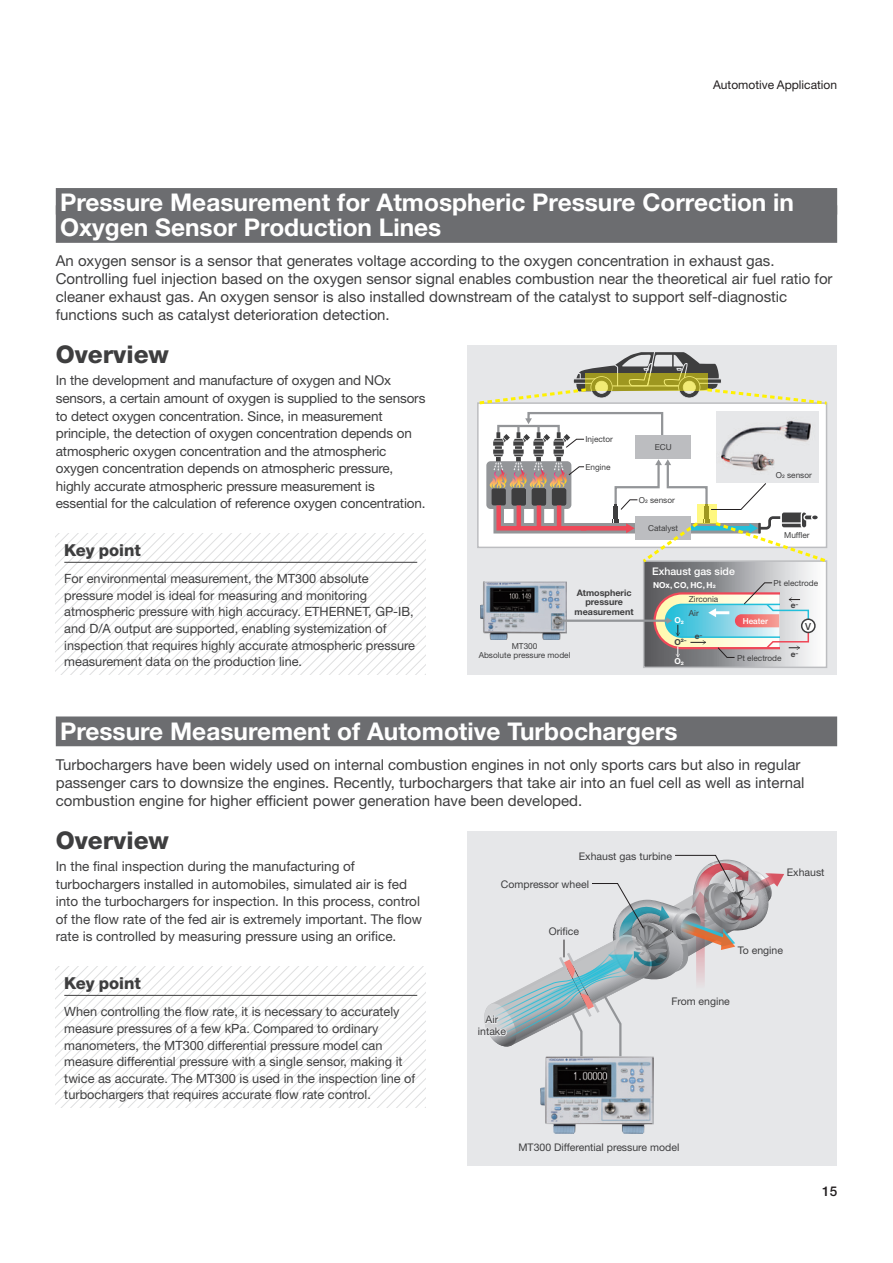
<style>
.page{position:relative;width:893px;height:1263px;background:#fff}
.page>*{position:absolute;margin:0;border:0;box-sizing:border-box;transform-origin:0 0}
.t1{font:700 24.45px/24.8px "Helvetica Neue LT Std";color:#fff}
.t2{font:800 24.45px "Helvetica Neue LT Std";color:#3e3e3f}
.t3{font:800 16.5px "Helvetica Neue LT Std";color:#3e3e3f}
.t4{font:15px/18px "Helvetica Neue LT Std";color:#3e3e3f}
.t5{font:13.5px/17.5px "Helvetica Neue LT Std";letter-spacing:-.01em;color:#3e3e3f}
.t6{font:500 13.5px "Helvetica Neue LT Std";color:#231f20}
.t7{font:12.75px/16.6px "Helvetica Neue LT Std";color:#3e3e3f}
.t8{font:12px "Helvetica Neue LT Std";color:#231f20}
.t9{font:10.5px/12px "Helvetica Neue LT Std";color:#3e3e3f;text-align:center}
.t10{font:500 10.5px "Helvetica Neue LT Std";color:#fff}
.t11{font:500 9.75px "Helvetica Neue LT Std";color:#3e3e3f}
.t12{font:700 9px/9.8px "Helvetica Neue LT Std";color:#3e3e3f;text-align:center}
.t13{font:8.25px/9px "Helvetica Neue LT Std";color:#3e3e3f;text-align:center}
.t14{font:700 8.25px "Helvetica Neue LT Std";color:#fff}
.t15{font:500 8.25px "Helvetica Neue LT Std";color:#fff}
.t16{font:700 8.25px "Helvetica Neue LT Std";color:#3e3e3f}
.t17{font:800 4.8px "Helvetica Neue LT Std";color:#3e3e3f}
.s1{font-weight:500;font-size:4.8px}
.s2{font-weight:800;font-size:4.8px}
.s3{font-weight:700;font-size:8.25px}
</style>
<div class="page">
<svg style="left:56px;top:967px;width:370px;height:141px"></svg>
<hr style="left:64px;top:995px;width:353px;height:1px;background:#3e3e3f">
<div style="left:56px;top:716px;width:781px;height:30px;background:#6c6d70"></div>
<svg style="left:56px;top:534px;width:370px;height:141px"></svg>
<hr style="left:64px;top:562px;width:353px;height:1px;background:#3e3e3f">
<div style="left:56px;top:188px;width:781px;height:27px;background:#6c6d70"></div>
<div style="left:56px;top:205px;width:781px;height:38px;background:#6c6d70"></div>
<div style="left:467px;top:345px;width:370px;height:330px;background:#e6e7e9"></div>
<div style="left:644px;top:561px;width:182px;height:106px;background:linear-gradient(to right,#4a4b4e,#fdfeff)"></div>
<div style="left:643px;top:560px;width:184px;height:108px;border:2px solid #bcbdc0"></div>
<img style="left:481px;top:581px;width:85px;height:58px">
<hr style="left:557px;top:620px;width:110px;height:2px;background:#939598">
<svg style="left:555px;top:618px;width:5px;height:5px"></svg>
<svg style="left:477px;top:352px;width:351px;height:213px"></svg>
<div style="left:802px;top:619px;width:13px;height:13px;background:#fff;border-radius:50%"></div>
<div style="left:801px;top:618px;width:15px;height:15px;border:2px solid #3e3e3f;border-radius:50%"></div>
<svg style="left:652px;top:582px;width:158px;height:76px"></svg>
<div style="left:467px;top:831px;width:370px;height:335px;background:#e6e7e9"></div>
<img style="left:545px;top:1111px;width:108px;height:22px">
<svg style="left:484px;top:855px;width:300px;height:256px"></svg>
<p class="t8" style="left:713px;top:78px;width:126px">Automotive Application</p>
<h1 class="t1" style="left:60px;top:190px;width:735px">Pressure Measurement for Atmospheric Pressure Correction in<br>Oxygen Sensor Production Lines</h1>
<p class="t4" style="left:56px;top:251px;width:778px">An oxygen sensor is a sensor that generates voltage according to the oxygen concentration in exhaust gas.<br>Controlling fuel injection based on the oxygen sensor signal enables combustion near the theoretical air fuel ratio for cleaner exhaust gas. An oxygen sensor is also installed downstream of the catalyst to support self-diagnostic functions such as catalyst deterioration detection.</p>
<h1 class="t2" style="left:56px;top:340px;width:115px">Overview</h1>
<p class="t5" style="left:56px;top:372px;width:371px">In the development and manufacture of oxygen and NOx sensors, a certain amount of oxygen is supplied to the sensors to detect oxygen concentration. Since, in measurement principle, the detection of oxygen concentration depends on atmospheric oxygen concentration and the atmospheric oxygen concentration depends on atmospheric pressure, highly accurate atmospheric pressure measurement is essential for the calculation of reference oxygen concentration.</p>
<p class="t13" style="left:585px;top:434px;width:29px">Injector</p>
<p class="t13" style="left:655px;top:442px;width:18px">ECU</p>
<p class="t13" style="left:585px;top:463px;width:27px">Engine</p>
<p class="t13" style="left:776px;top:471px;width:37px">O<span class="s1">2</span> sensor</p>
<p class="t13" style="left:639px;top:495px;width:37px">O<span class="s1">2</span> sensor</p>
<p class="t3" style="left:64px;top:540px;width:78px">Key point</p>
<p class="t7" style="left:64px;top:570px;width:352px">For environmental measurement, the MT300 absolute pressure model is ideal for measuring and monitoring atmospheric pressure with high accuracy. ETHERNET, GP-IB, and D/A output are supported, enabling systemization of inspection that requires highly accurate atmospheric pressure measurement data on the production line.</p>
<p class="t12" style="left:575px;top:587px;width:60px">Atmospheric pressure measurement</p>
<p class="t13" style="left:479px;top:642px;width:93px">MT300<br>Absolute pressure model</p>
<p class="t13" style="left:648px;top:523px;width:32px">Catalyst</p>
<p class="t13" style="left:784px;top:530px;width:27px">Muffler</p>
<p class="t10" style="left:652px;top:565px;width:84px">Exhaust gas side</p>
<p class="t14" style="left:653px;top:579px;width:64px">NOx, CO, HC, H<span class="s2">2</span></p>
<p class="t14" style="left:674px;top:615px;width:11px">O<span class="s2">2</span></p>
<p class="t14" style="left:674px;top:656px;width:11px">O<span class="s2">2</span></p>
<p class="t13" style="left:774px;top:578px;width:46px">Pt electrode</p>
<p class="t13" style="left:689px;top:592px;width:31px;line-height:13.4px;text-align:left">Zirconia<br>Air</p>
<p class="t16" style="left:791px;top:600px;width:9px">e<sup>−</sup></p>
<p class="t15" style="left:743px;top:616px;width:27px">Heater</p>
<p class="t11" style="left:805px;top:620px;width:7px">V</p>
<p class="t16" style="left:695px;top:631px;width:9px">e<sup>−</sup></p>
<p class="t17" style="left:674px;top:637px;width:14px"><span class="s3">O</span>2−</p>
<p class="t16" style="left:791px;top:648px;width:9px">e<sup>−</sup></p>
<p class="t13" style="left:737px;top:653px;width:46px">Pt electrode</p>
<h1 class="t1" style="left:60px;top:718px;width:619px">Pressure Measurement of Automotive Turbochargers</h1>
<p class="t4" style="left:56px;top:755px;width:750px">Turbochargers have been widely used on internal combustion engines in not only sports cars but also in regular passenger cars to downsize the engines. Recently, turbochargers that take air into an fuel cell as well as internal combustion engine for higher efficient power generation have been developed.</p>
<h1 class="t2" style="left:56px;top:825px;width:115px">Overview</h1>
<p class="t5" style="left:56px;top:857px;width:368px">In the final inspection during the manufacturing of turbochargers installed in automobiles, simulated air is fed into the turbochargers for inspection. In this process, control of the flow rate of the fed air is extremely important. The flow rate is controlled by measuring pressure using an orifice.</p>
<p class="t9" style="left:579px;top:850px;width:95px">Exhaust gas turbine</p>
<p class="t9" style="left:501px;top:878px;width:90px">Compressor wheel</p>
<p class="t9" style="left:787px;top:866px;width:39px">Exhaust</p>
<p class="t9" style="left:549px;top:925px;width:32px">Orifice</p>
<p class="t9" style="left:738px;top:944px;width:47px">To engine</p>
<p class="t3" style="left:64px;top:973px;width:78px">Key point</p>
<p class="t7" style="left:64px;top:1003px;width:352px">When controlling the flow rate, it is necessary to accurately measure pressures of a few kPa. Compared to ordinary manometers, the MT300 differential pressure model can measure differential pressure with a single sensor, making it twice as accurate. The MT300 is used in the inspection line of turbochargers that requires accurate flow rate control.</p>
<p class="t9" style="left:478px;top:1013px;width:30px">Air intake</p>
<p class="t9" style="left:671px;top:995px;width:60px">From engine</p>
<p class="t9" style="left:518px;top:1141px;width:162px">MT300 Differential pressure model</p>
<p class="t6" style="left:822px;top:1183px;width:17px">15</p>
</div>
